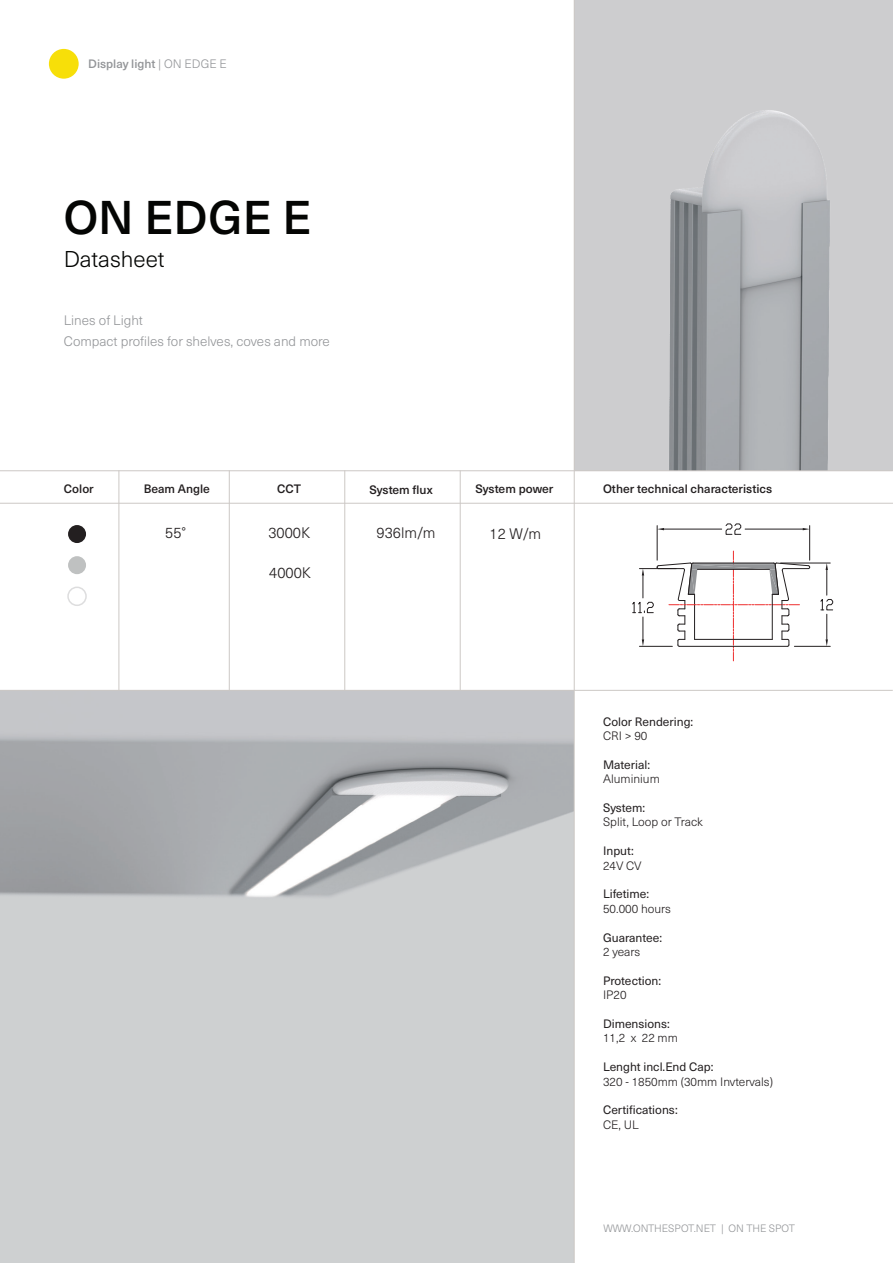
<style>
.page{position:relative;width:893px;height:1263px;background:#fff}
.page>*{position:absolute;margin:0;border:0;box-sizing:border-box;transform-origin:0 0}
.t1{font:500 46.5px "Neue Haas Unica W1 G";color:#040503}
.t2{font:300 22.5px "Neue Haas Unica W1 G";color:#040503}
.t3{font:300 15px "Neue Haas Unica W1 G";color:#231f20}
.t4{font:300 13.5px/21px "Neue Haas Unica W1 G";color:#939598}
.t5{font:12px "Neue Haas Unica W1 G";color:#231f20}
.t6{font:300 12px "Neue Haas Unica W1 G";color:#231f20}
.t7{font:500 12px "Neue Haas Unica W1 G";color:#231f20}
.t8{font:500 12px "Neue Haas Unica W1 G";color:#939598}
.t9{font:300 10.5px "Neue Haas Unica W1 G";color:#939598}
.s1{font-weight:300}
</style>
<div class="page">
<img style="left:0;top:691px;width:574px;height:572px">
<img style="left:575px;top:0;width:318px;height:470px">
<hr style="left:0;top:503px;width:893px;height:1px;background:#ccc8c5">
<hr style="left:0;top:690px;width:893px;height:1px;background:#ccc8c5">
<hr style="left:0;top:470px;width:893px;height:1px;background:#ccc8c5">
<svg style="left:632px;top:523px;width:202px;height:139px"></svg>
<div style="left:49px;top:49px;width:30px;height:30px;background:#f7df09;border-radius:50%"></div>
<hr style="left:574px;top:0;width:1px;height:1263px;background:#ccc8c5">
<hr style="left:119px;top:470px;width:1px;height:220px;background:#ccc8c5">
<hr style="left:229px;top:470px;width:1px;height:220px;background:#ccc8c5">
<hr style="left:344px;top:470px;width:1px;height:220px;background:#ccc8c5">
<hr style="left:460px;top:470px;width:1px;height:220px;background:#ccc8c5">
<div style="left:68px;top:525px;width:18px;height:18px;background:#231f20;border-radius:50%"></div>
<div style="left:68px;top:556px;width:18px;height:18px;background:#bfc1c1;border-radius:50%"></div>
<div style="left:67px;top:586px;width:20px;height:20px;border:2px solid #ddddde;border-radius:50%"></div>
<p class="t8" style="left:88px;top:55px;width:140px">Display light <span class="s1">| ON EDGE E</span></p>
<h1 class="t1" style="left:64px;top:183px;width:249px">ON EDGE E</h1>
<h2 class="t2" style="left:64px;top:242px;width:102px">Datasheet</h2>
<p class="t4" style="left:64px;top:309px;width:268px">Lines of Light<br>Compact profiles for shelves, coves and more</p>
<p class="t7" style="left:64px;top:480px;width:31px">Color</p>
<p class="t7" style="left:603px;top:480px;width:171px">Other technical characteristics</p>
<p class="t7" style="left:277px;top:480px;width:25px">CCT</p>
<p class="t7" style="left:475px;top:480px;width:79px">System power</p>
<p class="t3" style="left:268px;top:522px;width:43px">3000K</p>
<p class="t3" style="left:269px;top:562px;width:43px">4000K</p>
<p class="t7" style="left:144px;top:480px;width:68px">Beam Angle</p>
<p class="t3" style="left:165px;top:522px;width:22px">55°</p>
<p class="t7" style="left:369px;top:481px;width:65px">System flux</p>
<p class="t3" style="left:377px;top:521px;width:60px">936lm/m</p>
<p class="t3" style="left:490px;top:523px;width:53px">12 W/m</p>
<p class="t5" style="left:603px;top:712px;width:92px">Color Rendering:</p>
<p class="t6" style="left:603px;top:727px;width:46px">CRI &gt; 90</p>
<p class="t5" style="left:603px;top:756px;width:48px">Material:</p>
<p class="t6" style="left:603px;top:770px;width:58px">Aluminium</p>
<p class="t5" style="left:603px;top:799px;width:44px">System:</p>
<p class="t6" style="left:603px;top:813px;width:101px">Split, Loop or Track</p>
<p class="t5" style="left:603px;top:842px;width:32px">Input:</p>
<p class="t6" style="left:603px;top:856px;width:40px">24V CV</p>
<p class="t5" style="left:603px;top:885px;width:48px">Lifetime:</p>
<p class="t6" style="left:603px;top:900px;width:69px">50.000 hours</p>
<p class="t5" style="left:603px;top:928px;width:60px">Guarantee:</p>
<p class="t6" style="left:603px;top:943px;width:39px">2 years</p>
<p class="t5" style="left:603px;top:972px;width:60px">Protection:</p>
<p class="t6" style="left:603px;top:986px;width:25px">IP20</p>
<p class="t5" style="left:603px;top:1015px;width:68px">Dimensions:</p>
<p class="t6" style="left:603px;top:1029px;width:76px">11,2 x 22 mm</p>
<p class="t5" style="left:603px;top:1058px;width:112px">Lenght incl.End Cap:</p>
<p class="t6" style="left:603px;top:1072px;width:171px">320 - 1850mm (30mm Invtervals)</p>
<p class="t5" style="left:603px;top:1101px;width:76px">Certifications:</p>
<p class="t6" style="left:603px;top:1116px;width:37px">CE, UL</p>
<p class="t9" style="left:603px;top:1220px;width:193px">WWW.ONTHESPOT.NET | ON THE SPOT</p>
</div>
